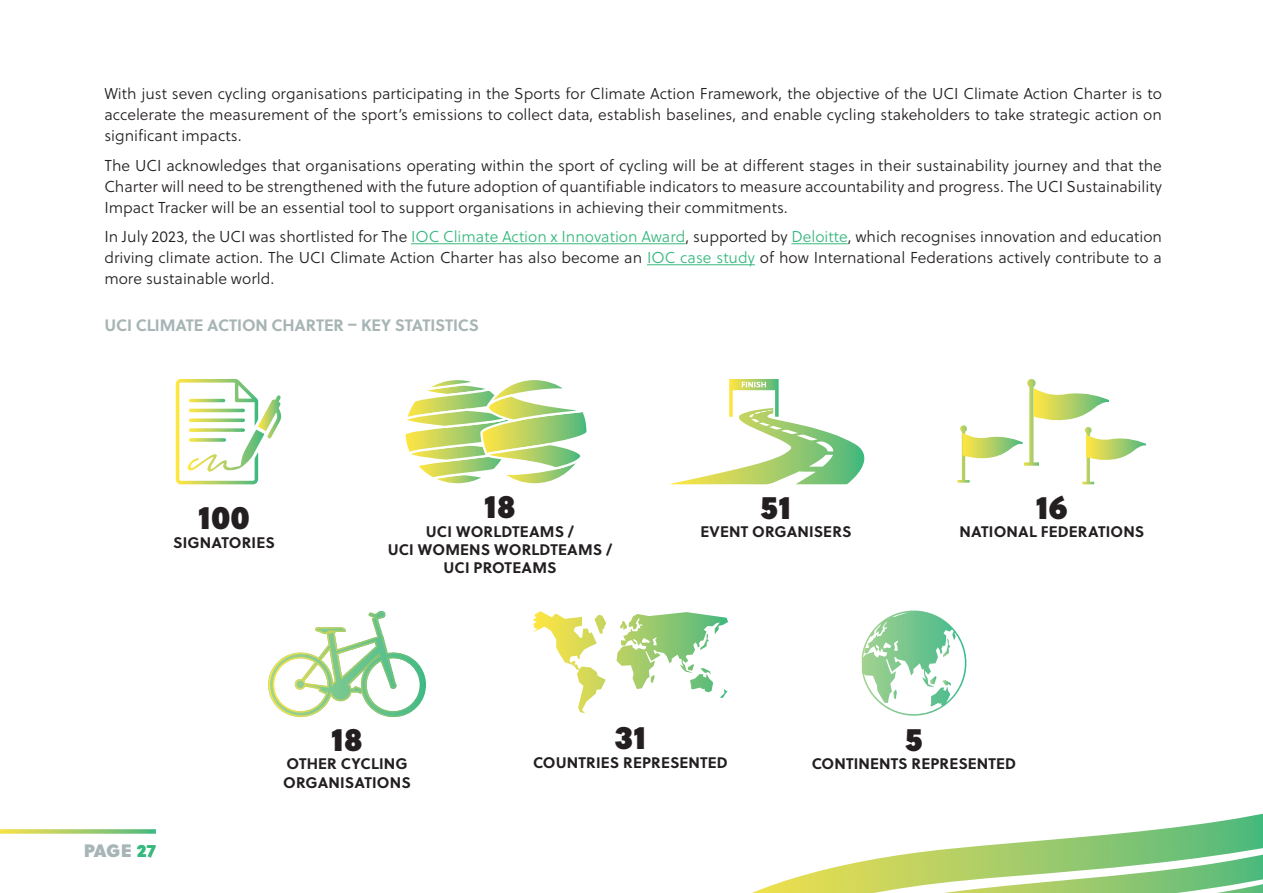
<style>
.page{position:relative;width:1263px;height:893px;background:#fff}
.page>*{position:absolute;margin:0;border:0;box-sizing:border-box;transform-origin:0 0}
.t1{font:32.85px "Soleil Bl";color:#231f20}
.t2{font:18px "Soleil Bl";letter-spacing:-.015em;color:#a7b5b6}
.GENERAL{font:700 16.5px "Soleil";letter-spacing:-.01em;color:#a8b5b5}
.GENERAL_-_BULLET{font:15.75px/21px "Soleil Lt";color:#231f20;text-align:justify}
.t3{font:700 15.3px/18.3px "Soleil";letter-spacing:.01em;color:#231f20;text-align:center}
.s1{color:#37b87e}
</style>
<div class="page">
<svg style="left:0;top:829px;width:156px;height:5px"></svg>
<svg style="left:752px;top:813px;width:511px;height:80px"></svg>
<svg style="left:799px;top:851px;width:464px;height:42px"></svg>
<svg style="left:176px;top:379px;width:83px;height:105px"></svg>
<svg style="left:220px;top:243px;width:293px;height:214px"></svg>
<svg style="left:403px;top:377px;width:184px;height:107px"></svg>
<svg style="left:671px;top:379px;width:194px;height:105px"></svg>
<svg style="left:1024px;top:462px;width:15px;height:4px"></svg>
<svg style="left:957px;top:480px;width:12px;height:3px"></svg>
<svg style="left:1086px;top:461px;width:4px;height:21px"></svg>
<svg style="left:1082px;top:482px;width:12px;height:2px"></svg>
<svg style="left:960px;top:379px;width:187px;height:82px"></svg>
<svg style="left:533px;top:611px;width:195px;height:102px"></svg>
<svg style="left:268px;top:612px;width:157px;height:105px"></svg>
<svg style="left:862px;top:611px;width:104px;height:105px"></svg>
<p class="GENERAL_-_BULLET" style="left:104px;top:84px;width:1059px">With just seven cycling organisations participating in the Sports for Climate Action Framework, the objective of the UCI Climate Action Charter is to accelerate the measurement of the sport’s emissions to collect data, establish baselines, and enable cycling stakeholders to take strategic action on significant impacts.</p>
<p class="GENERAL_-_BULLET" style="left:104px;top:155px;width:1059px">The UCI acknowledges that organisations operating within the sport of cycling will be at different stages in their sustainability journey and that the Charter will need to be strengthened with the future adoption of quantifiable indicators to measure accountability and progress. The UCI Sustainability Impact Tracker will be an essential tool to support organisations in achieving their commitments.</p>
<p class="GENERAL_-_BULLET" style="left:104px;top:227px;width:1059px">In July 2023, the UCI was shortlisted for The <span class="s1">IOC Climate Action x Innovation Award</span>, supported by <span class="s1">Deloitte</span>, which recognises innovation and education driving climate action. The UCI Climate Action Charter has also become an <span class="s1">IOC case study</span> of how International Federations actively contribute to a more sustainable world.</p>
<p class="GENERAL" style="left:105px;top:314px;width:376px">UCI CLIMATE ACTION CHARTER – KEY STATISTICS</p>
<p class="t1" style="left:198px;top:495px;width:53px">100</p>
<p class="t3" style="left:173px;top:533px;width:103px">SIGNATORIES</p>
<p class="t1" style="left:484px;top:484px;width:34px">18</p>
<p class="t3" style="left:388px;top:522px;width:226px">UCI WORLDTEAMS /<br>UCI WOMENS WORLDTEAMS /<br>UCI PROTEAMS</p>
<p class="t1" style="left:760px;top:484px;width:33px">51</p>
<p class="t3" style="left:700px;top:523px;width:153px">EVENT ORGANISERS</p>
<p class="t1" style="left:1035px;top:484px;width:34px">16</p>
<p class="t3" style="left:959px;top:523px;width:186px">NATIONAL FEDERATIONS</p>
<p class="t2" style="left:84px;top:838px;width:73px">PAGE <span class="s1">27</span></p>
<p class="t1" style="left:331px;top:716px;width:34px">18</p>
<p class="t3" style="left:283px;top:755px;width:129px;text-align:left">OTHER CYCLING<br>ORGANISATIONS</p>
<p class="t1" style="left:614px;top:715px;width:34px">31</p>
<p class="t3" style="left:533px;top:753px;width:196px">COUNTRIES REPRESENTED</p>
<p class="t1" style="left:905px;top:716px;width:20px">5</p>
<p class="t3" style="left:812px;top:755px;width:206px">CONTINENTS REPRESENTED</p>
</div>
